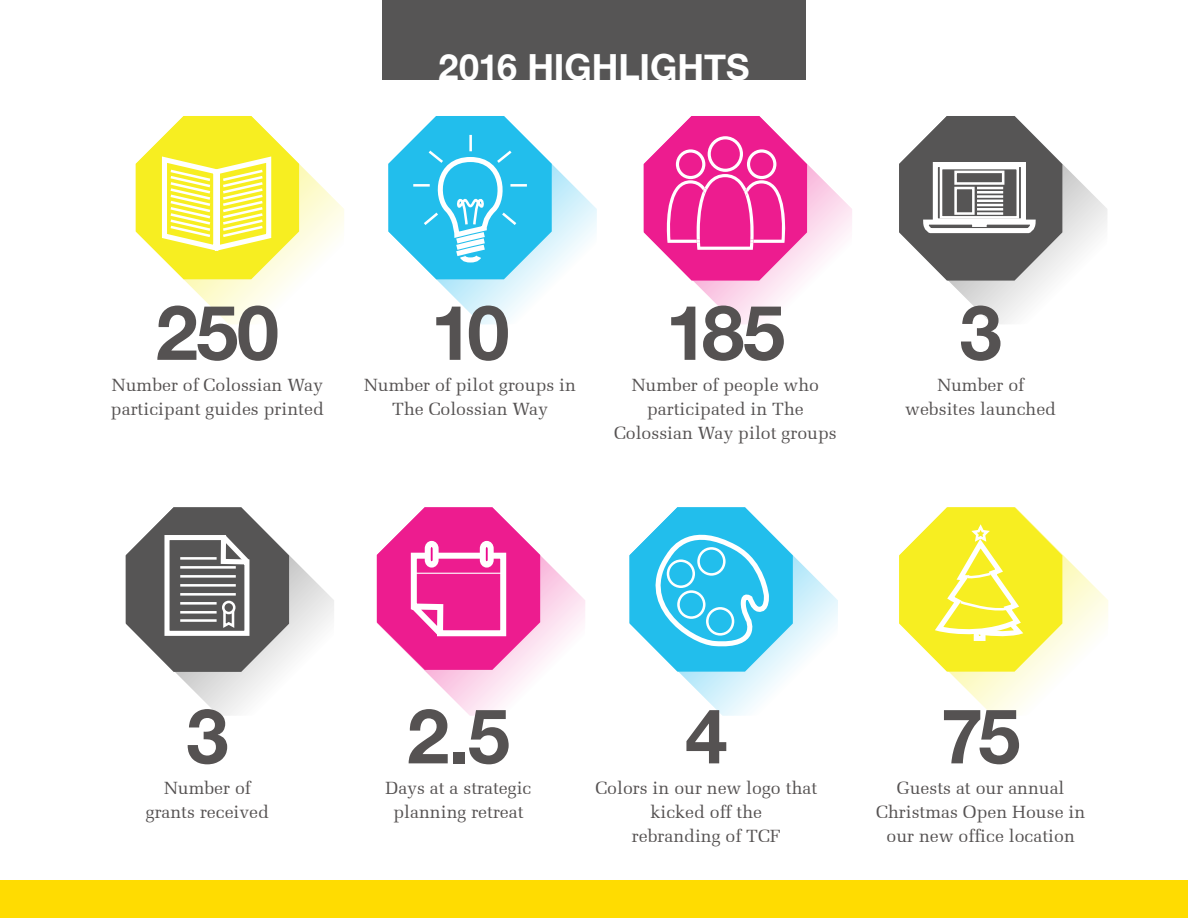
<style>
.page{position:relative;width:1188px;height:918px;background:#fff}
.page>*{position:absolute;margin:0;border:0;box-sizing:border-box;transform-origin:0 0}
.t1{font:700 76.05px "Helvetica Neue";letter-spacing:-.045em;color:#555252}
.t2{font:700 36px "Helvetica Neue";color:#fff}
.t3{font:17.7px/24px "Melior";color:#555252;text-align:center}
</style>
<div class="page">
<svg style="left:377px;top:507px;width:208px;height:209px"></svg>
<hr style="left:412px;top:573px;width:93px;height:1px;background:#fff">
<div style="left:0;top:881px;width:1188px;height:37px;background:#ffdc01"></div>
<svg style="left:136px;top:116px;width:208px;height:208px"></svg>
<svg style="left:388px;top:116px;width:209px;height:208px"></svg>
<svg style="left:644px;top:116px;width:208px;height:208px"></svg>
<svg style="left:899px;top:116px;width:208px;height:208px"></svg>
<svg style="left:126px;top:507px;width:208px;height:209px"></svg>
<div style="left:223px;top:602px;width:11px;height:11px;background:#565555;border-radius:50%"></div>
<div style="left:222px;top:601px;width:14px;height:13px;border:3px solid #fff;border-radius:50%"></div>
<svg style="left:899px;top:507px;width:209px;height:209px"></svg>
<svg style="left:630px;top:507px;width:208px;height:209px"></svg>
<div style="left:382px;top:0;width:424px;height:79px;background:#565555"></div>
<h2 class="t2" style="left:439px;top:39px;width:312px">2016 HIGHLIGHTS</h2>
<h1 class="t1" style="left:156px;top:273px;width:125px">250</h1>
<p class="t3" style="left:111px;top:373px;width:214px;text-align:left">Number of Colossian Way participant guides printed</p>
<h1 class="t1" style="left:431px;top:273px;width:80px">10</h1>
<p class="t3" style="left:364px;top:373px;width:213px">Number of pilot groups in<br>The Colossian Way</p>
<h1 class="t1" style="left:666px;top:273px;width:121px">185</h1>
<p class="t3" style="left:614px;top:373px;width:224px">Number of people who participated in The<br>Colossian Way pilot groups</p>
<h1 class="t1" style="left:960px;top:273px;width:44px">3</h1>
<p class="t3" style="left:905px;top:373px;width:152px">Number of websites launched</p>
<h1 class="t1" style="left:186px;top:677px;width:44px">3</h1>
<p class="t3" style="left:146px;top:776px;width:125px">Number of grants received</p>
<h1 class="t1" style="left:407px;top:677px;width:104px">2.5</h1>
<p class="t3" style="left:386px;top:776px;width:147px">Days at a strategic planning retreat</p>
<h1 class="t1" style="left:685px;top:677px;width:44px">4</h1>
<p class="t3" style="left:595px;top:776px;width:223px">Colors in our new logo that kicked off the<br>rebranding of TCF</p>
<h1 class="t1" style="left:941px;top:677px;width:81px">75</h1>
<p class="t3" style="left:876px;top:776px;width:210px">Guests at our annual<br>Christmas Open House in our new office location</p>
</div>
